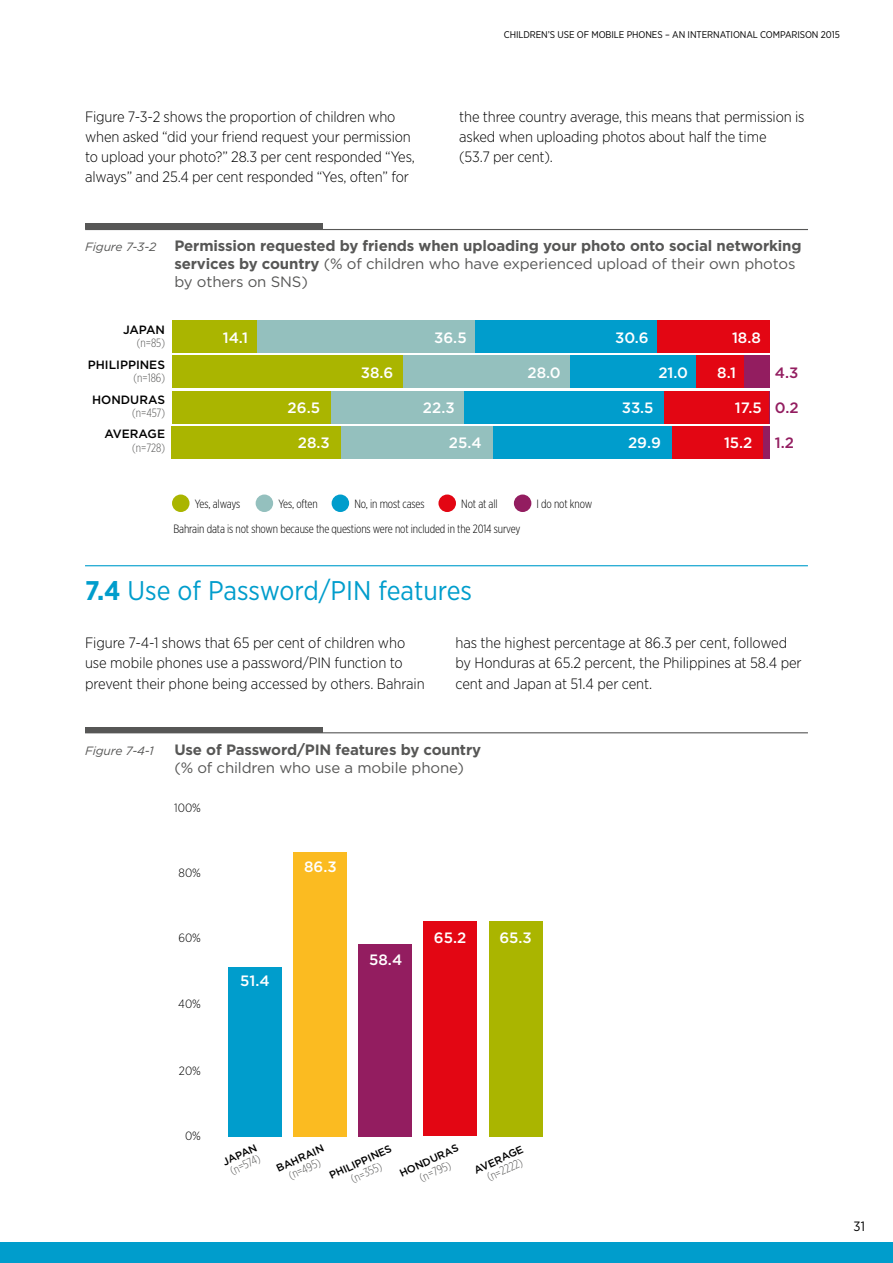
<style>
.page{position:relative;width:893px;height:1263px;background:#fff}
.page>*{position:absolute;margin:0;border:0;box-sizing:border-box;transform-origin:0 0}
.t1{font:27px "Gotham Narrow";color:#009dcc}
.t2{font:300 15px/20.2px "Gotham Narrow";letter-spacing:-.01em;color:#000}
.t3{font:700 15px/18px "Gotham";letter-spacing:-.01em;color:#575756}
.t4{font:500 15px "Gotham";color:#fff}
.t5{font:15px "Gotham";letter-spacing:-.01em;color:#575756}
.t6{font:500 15px "Gotham";color:#931d60}
.t7{font:13.5px "Gotham Narrow";color:#000}
.t8{font:300 12px "Gotham X Narrow";letter-spacing:-.01em;color:#000}
.t9{font:300 12px "Gotham X Narrow";color:#575756}
.t10{font:500 12px "Gotham";color:#000}
.t11{font:300 12px "Gotham Narrow";color:#000}
.t12{font:italic 12px "Gotham";letter-spacing:-.01em;color:#575756}
.t13{font:500 10.5px "Gotham";color:#000}
.t14{font:9.75px "Gotham Narrow";letter-spacing:-.01em;color:#000}
.s1{font-weight:400;font-style:italic;font-size:12px}
.s2{font-weight:400}
.s3{font-weight:700}
</style>
<div class="page">
<div style="left:0;top:1242px;width:893px;height:21px;background:#009dcc"></div>
<hr style="left:85px;top:565px;width:723px;height:1px;background:#009dcc">
<div style="left:657px;top:321px;width:113px;height:32px;background:#e30613"></div>
<div style="left:474px;top:321px;width:183px;height:32px;background:#009dcc"></div>
<div style="left:256px;top:321px;width:218px;height:32px;background:#94c0be"></div>
<div style="left:172px;top:321px;width:84px;height:32px;background:#aab500"></div>
<div style="left:744px;top:356px;width:26px;height:32px;background:#931d60"></div>
<div style="left:696px;top:356px;width:48px;height:32px;background:#e30613"></div>
<div style="left:570px;top:356px;width:126px;height:32px;background:#009dcc"></div>
<div style="left:403px;top:356px;width:167px;height:32px;background:#94c0be"></div>
<div style="left:172px;top:356px;width:231px;height:32px;background:#aab500"></div>
<hr style="left:768px;top:391px;width:2px;height:32px;background:#931d60">
<div style="left:664px;top:391px;width:104px;height:32px;background:#e30613"></div>
<div style="left:464px;top:391px;width:200px;height:32px;background:#009dcc"></div>
<div style="left:330px;top:391px;width:134px;height:32px;background:#94c0be"></div>
<div style="left:172px;top:391px;width:158px;height:32px;background:#aab500"></div>
<div style="left:763px;top:426px;width:7px;height:32px;background:#931d60"></div>
<div style="left:672px;top:426px;width:91px;height:32px;background:#e30613"></div>
<div style="left:493px;top:426px;width:179px;height:32px;background:#009dcc"></div>
<div style="left:341px;top:426px;width:152px;height:32px;background:#94c0be"></div>
<div style="left:172px;top:426px;width:169px;height:32px;background:#aab500"></div>
<hr style="left:85px;top:229px;width:723px;height:1px;background:#575756">
<div style="left:85px;top:224px;width:238px;height:5px;background:#575756"></div>
<div style="left:172px;top:494px;width:18px;height:18px;background:#aab500;border-radius:50%"></div>
<div style="left:256px;top:494px;width:17px;height:18px;background:#94c0be;border-radius:50%"></div>
<div style="left:332px;top:494px;width:17px;height:18px;background:#009dcc;border-radius:50%"></div>
<div style="left:438px;top:494px;width:18px;height:18px;background:#e30613;border-radius:50%"></div>
<div style="left:514px;top:494px;width:17px;height:18px;background:#931d60;border-radius:50%"></div>
<hr style="left:85px;top:732px;width:723px;height:1px;background:#575756">
<div style="left:85px;top:727px;width:238px;height:5px;background:#575756"></div>
<div style="left:228px;top:967px;width:53px;height:169px;background:#009dcc"></div>
<div style="left:293px;top:852px;width:54px;height:284px;background:#fbbb21"></div>
<div style="left:359px;top:944px;width:53px;height:192px;background:#931d60"></div>
<div style="left:424px;top:921px;width:53px;height:215px;background:#e30613"></div>
<div style="left:489px;top:921px;width:53px;height:215px;background:#aab500"></div>
<p class="t14" style="left:504px;top:28px;width:337px">CHILDREN’S USE OF MOBILE PHONES – AN INTERNATIONAL COMPARISON 2015</p>
<p class="t2" style="left:85px;top:106px;width:331px">Figure 7-3-2 shows the proportion of children who when asked “did your friend request your permission to upload your photo?” 28.3 per cent responded “Yes, always” and 25.4 per cent responded “Yes, often” for</p>
<p class="t2" style="left:459px;top:106px;width:347px">the three country average, this means that permission is asked when uploading photos about half the time<br>(53.7 per cent).</p>
<p class="t3" style="left:174px;top:237px;width:629px;text-indent:-89px"><span class="s1">Figure 7-3-2</span> Permission requested by friends when uploading your photo onto social networking services by country <span class="s2">(% of children who have experienced upload of their own photos by others on SNS)</span></p>
<p class="t10" style="left:123px;top:322px;width:44px">JAPAN</p>
<p class="t10" style="left:88px;top:357px;width:79px">PHILIPPINES</p>
<p class="t9" style="left:134px;top:370px;width:33px">(n=186)</p>
<p class="t10" style="left:92px;top:392px;width:74px">HONDURAS</p>
<p class="t9" style="left:132px;top:405px;width:34px">(n=457)</p>
<p class="t10" style="left:105px;top:426px;width:62px">AVERAGE</p>
<p class="t9" style="left:132px;top:441px;width:34px">(n=728)</p>
<p class="t9" style="left:137px;top:336px;width:30px">(n=85)</p>
<p class="t4" style="left:223px;top:328px;width:27px">14.1</p>
<p class="t4" style="left:361px;top:363px;width:34px">38.6</p>
<p class="t4" style="left:434px;top:328px;width:34px">36.5</p>
<p class="t4" style="left:615px;top:328px;width:35px">30.6</p>
<p class="t4" style="left:732px;top:328px;width:30px">18.8</p>
<p class="t4" style="left:527px;top:363px;width:35px">28.0</p>
<p class="t4" style="left:658px;top:363px;width:31px">21.0</p>
<p class="t4" style="left:717px;top:363px;width:20px">8.1</p>
<p class="t6" style="left:775px;top:363px;width:25px">4.3</p>
<p class="t6" style="left:775px;top:397px;width:25px">0.2</p>
<p class="t4" style="left:288px;top:398px;width:34px">26.5</p>
<p class="t4" style="left:298px;top:432px;width:33px">28.3</p>
<p class="t4" style="left:449px;top:432px;width:34px">25.4</p>
<p class="t4" style="left:628px;top:432px;width:34px">29.9</p>
<p class="t4" style="left:724px;top:432px;width:30px">15.2</p>
<p class="t6" style="left:775px;top:432px;width:21px">1.2</p>
<p class="t4" style="left:423px;top:398px;width:33px">22.3</p>
<p class="t4" style="left:622px;top:398px;width:33px">33.5</p>
<p class="t4" style="left:735px;top:398px;width:28px">17.5</p>
<p class="t8" style="left:195px;top:497px;width:47px">Yes, always</p>
<p class="t8" style="left:278px;top:497px;width:41px">Yes, often</p>
<p class="t8" style="left:354px;top:497px;width:72px">No, in most cases</p>
<p class="t8" style="left:461px;top:497px;width:38px">Not at all</p>
<p class="t8" style="left:537px;top:497px;width:57px">I do not know</p>
<p class="t8" style="left:173px;top:521px;width:349px">Bahrain data is not shown because the questions were not included in the 2014 survey</p>
<h1 class="t1" style="left:85px;top:574px;width:389px"><span class="s3">7.4</span> Use of Password/PIN features</h1>
<p class="t2" style="left:85px;top:632px;width:341px">Figure 7-4-1 shows that 65 per cent of children who use mobile phones use a password/PIN function to prevent their phone being accessed by others. Bahrain</p>
<p class="t2" style="left:455px;top:632px;width:348px">has the highest percentage at 86.3 per cent, followed by Honduras at 65.2 percent, the Philippines at 58.4 per cent and Japan at 51.4 per cent.</p>
<p class="t12" style="left:85px;top:743px;width:70px">Figure 7-4-1</p>
<p class="t3" style="left:174px;top:740px;width:308px">Use of Password/PIN features by country</p>
<p class="t5" style="left:174px;top:758px;width:291px">(% of children who use a mobile phone)</p>
<p class="t11" style="left:174px;top:801px;width:28px">100%</p>
<p class="t11" style="left:179px;top:865px;width:24px">80%</p>
<p class="t11" style="left:178px;top:931px;width:24px">60%</p>
<p class="t11" style="left:178px;top:997px;width:24px">40%</p>
<p class="t4" style="left:240px;top:971px;width:31px">51.4</p>
<p class="t4" style="left:304px;top:857px;width:34px">86.3</p>
<p class="t4" style="left:369px;top:949px;width:35px">58.4</p>
<p class="t4" style="left:434px;top:928px;width:34px">65.2</p>
<p class="t4" style="left:499px;top:928px;width:34px">65.3</p>
<p class="t11" style="left:179px;top:1063px;width:24px">20%</p>
<p class="t11" style="left:185px;top:1129px;width:17px">0%</p>
<p class="t13" style="left:397px;top:1168px;width:65px;rotate:-25deg">HONDURAS</p>
<p class="t13" style="left:220px;top:1156px;width:38px;rotate:-25deg">JAPAN</p>
<p class="t13" style="left:327px;top:1170px;width:69px;rotate:-25deg">PHILIPPINES</p>
<p class="t9" style="left:228px;top:1165px;width:34px;rotate:-25deg">(n=574)</p>
<p class="t13" style="left:274px;top:1163px;width:53px;rotate:-25deg">BAHRAIN</p>
<p class="t9" style="left:286px;top:1169px;width:35px;rotate:-25deg">(n=495)</p>
<p class="t9" style="left:417px;top:1172px;width:35px;rotate:-25deg">(n=795)</p>
<p class="t9" style="left:348px;top:1173px;width:34px;rotate:-25deg">(n=355)</p>
<p class="t13" style="left:472px;top:1164px;width:54px;rotate:-25deg">AVERAGE</p>
<p class="t9" style="left:485px;top:1171px;width:39px;rotate:-25deg">(n=2222)</p>
<p class="t7" style="left:854px;top:1218px;width:13px">31</p>
</div>
